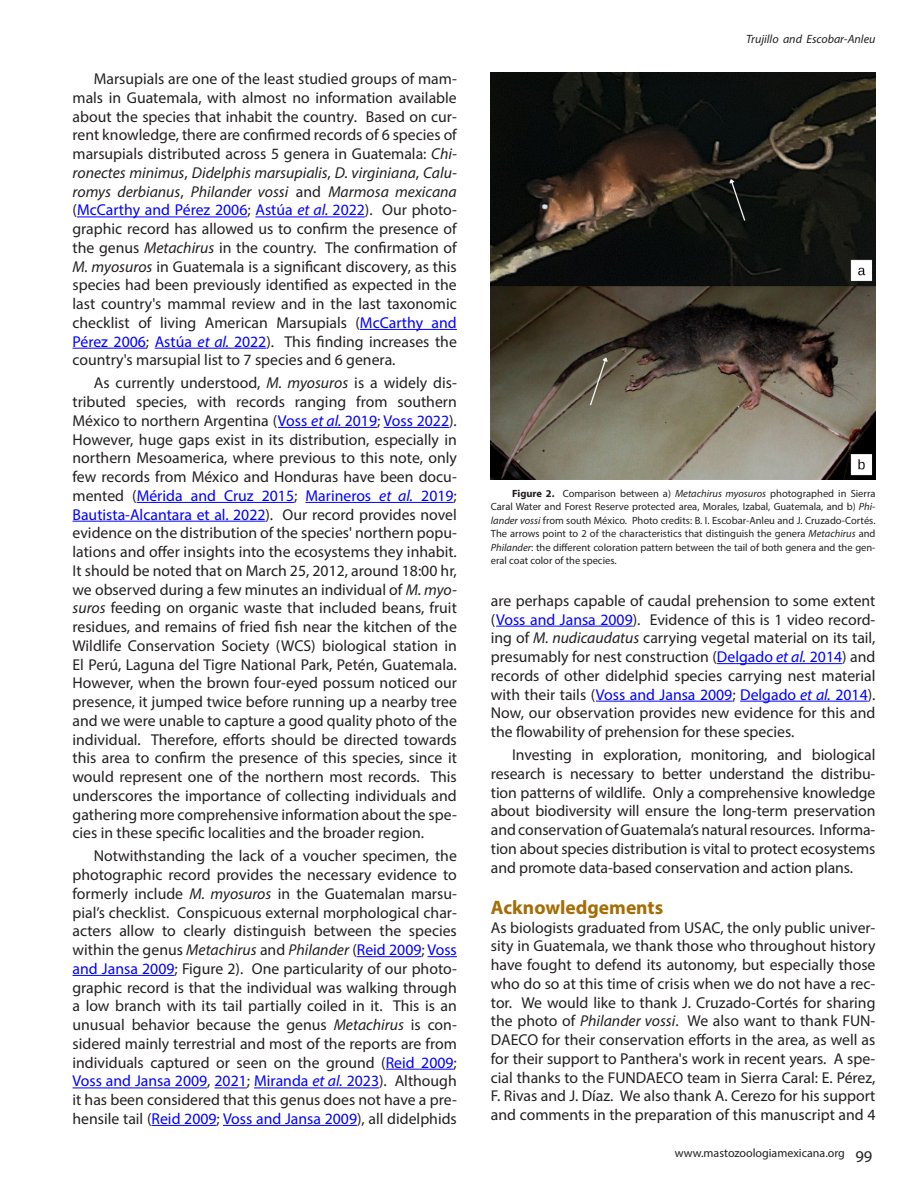
<style>
.page{position:relative;width:918px;height:1188px;background:#fff}
.page>*{position:absolute;margin:0;border:0;box-sizing:border-box;transform-origin:0 0}
.SUBTITULOS_REVISTA{font:700 19.5px "Myriad Pro";color:#a46d05}
.TextoGeneral{font:15.75px/18.8px "Myriad Pro";color:#231f20;text-align:justify}
.t1{font:12px "Myriad Pro";color:#231f20}
.t2{font:italic 12px "Myriad Pro";color:#231f20}
.Tex_Fig_yTab{font:10.5px/13.5px "Myriad Pro";color:#231f20;text-align:justify}
.s1{font-style:italic}
.s2{color:#00f}
.s3{font-style:italic;color:#00f}
.s4{font-weight:700}
.s5{font-size:16.5px}
</style>
<div class="page">
<hr style="left:77px;top:217px;width:170px;height:1px;background:#00f">
<hr style="left:255px;top:217px;width:110px;height:1px;background:#00f">
<hr style="left:360px;top:329px;width:97px;height:1px;background:#00f">
<hr style="left:73px;top:348px;width:73px;height:1px;background:#00f">
<hr style="left:155px;top:348px;width:111px;height:1px;background:#00f">
<hr style="left:278px;top:427px;width:99px;height:1px;background:#00f">
<hr style="left:384px;top:427px;width:65px;height:1px;background:#00f">
<hr style="left:137px;top:502px;width:157px;height:1px;background:#00f">
<hr style="left:305px;top:502px;width:149px;height:1px;background:#00f">
<hr style="left:73px;top:521px;width:193px;height:1px;background:#00f">
<hr style="left:357px;top:956px;width:64px;height:1px;background:#00f">
<hr style="left:427px;top:956px;width:30px;height:1px;background:#00f">
<hr style="left:73px;top:975px;width:102px;height:1px;background:#00f">
<hr style="left:386px;top:1069px;width:68px;height:1px;background:#00f">
<hr style="left:73px;top:1088px;width:134px;height:1px;background:#00f">
<hr style="left:215px;top:1088px;width:32px;height:1px;background:#00f">
<hr style="left:254px;top:1088px;width:125px;height:1px;background:#00f">
<hr style="left:152px;top:1125px;width:65px;height:1px;background:#00f">
<hr style="left:223px;top:1125px;width:134px;height:1px;background:#00f">
<hr style="left:496px;top:626px;width:137px;height:1px;background:#00f">
<hr style="left:717px;top:663px;width:125px;height:1px;background:#00f">
<hr style="left:596px;top:701px;width:136px;height:1px;background:#00f">
<hr style="left:740px;top:701px;width:128px;height:1px;background:#00f">
<img style="left:491px;top:72px;width:384px;height:407px">
<p class="TextoGeneral" style="left:73px;top:69px;width:386px;text-indent:21px">Marsupials are one of the least studied groups of mam&shy;mals in Guatemala, with almost no information available about the species that inhabit the country. Based on cur&shy;rent knowledge, there are confirmed records of 6 species of marsupials distributed across 5 genera in Guatemala: <span class="s1">Chi&shy;ronectes minimus</span>, <span class="s1">Didelphis marsupialis</span>, <span class="s1">D. virginiana</span>, <span class="s1">Calu&shy;romys derbianus</span>, <span class="s1">Philander vossi</span> and <span class="s1">Marmosa mexicana </span>(<span class="s2">McCarthy and Pérez 2006</span>; <span class="s2">Astúa</span> <span class="s3">et al.</span> <span class="s2">2022</span>). Our photo&shy;graphic record has allowed us to confirm the presence of the genus <span class="s1">Metachirus</span> in the country. The confirmation of <span class="s1">M. myosuros</span> in Guatemala is a significant discovery, as this species had been previously identified as expected in the last country's mammal review and in the last taxonomic checklist of living American Marsupials (<span class="s2">McCarthy and Pérez 2006</span>; <span class="s2">Astúa</span> <span class="s3">et al.</span> <span class="s2">2022</span>). This finding increases the country's marsupial list to 7 species and 6 genera.</p>
<p class="TextoGeneral" style="left:73px;top:373px;width:386px;text-indent:21px">As currently understood, <span class="s1">M. myosuros</span> is a widely dis&shy;tributed species, with records ranging from southern México to northern Argentina (<span class="s2">Voss</span> <span class="s3">et al.</span> <span class="s2">2019</span>; <span class="s2">Voss 2022</span>).<br>However, huge gaps exist in its distribution, especially in northern Mesoamerica, where previous to this note, only few records from México and Honduras have been docu&shy;mented (<span class="s2">Mérida and Cruz 2015</span>; <span class="s2">Marineros</span> <span class="s3">et al.</span> <span class="s2">2019</span>; <span class="s2">Bautista-Alcantara et al. 2022</span>). Our record provides novel evidence on the distribution of the species' northern popu&shy;lations and offer insights into the ecosystems they inhabit.<br>It should be noted that on March 25, 2012, around 18:00 hr, we observed during a few minutes an individual of <span class="s1">M. myo&shy;suros</span> feeding on organic waste that included beans, fruit residues, and remains of fried fish near the kitchen of the Wildlife Conservation Society (WCS) biological station in El Perú, Laguna del Tigre National Park, Petén, Guatemala.<br>However, when the brown four-eyed possum noticed our presence, it jumped twice before running up a nearby tree and we were unable to capture a good quality photo of the individual. Therefore, efforts should be directed towards this area to confirm the presence of this species, since it would represent one of the northern most records. This underscores the importance of collecting individuals and gathering more comprehensive information about the spe&shy;cies in these specific localities and the broader region.</p>
<p class="TextoGeneral" style="left:73px;top:846px;width:386px;text-indent:21px">Notwithstanding the lack of a voucher specimen, the photographic record provides the necessary evidence to formerly include <span class="s1">M. myosuros</span> in the Guatemalan marsu&shy;pial’s checklist. Conspicuous external morphological char&shy;acters allow to clearly distinguish between the species within the genus <span class="s1">Metachirus</span> and <span class="s1">Philander</span> (<span class="s2">Reid 2009</span>; <span class="s2">Voss and Jansa 2009</span>; Figure 2). One particularity of our photo&shy;graphic record is that the individual was walking through a low branch with its tail partially coiled in it. This is an unusual behavior because the genus <span class="s1">Metachirus</span> is con&shy;sidered mainly terrestrial and most of the reports are from individuals captured or seen on the ground (<span class="s2">Reid 2009</span>; <span class="s2">Voss and Jansa 2009</span>, <span class="s2">2021</span>; <span class="s2">Miranda</span> <span class="s3">et al.</span> <span class="s2">2023</span>). Although it has been considered that this genus does not have a pre&shy;hensile tail (<span class="s2">Reid 2009</span>; <span class="s2">Voss and Jansa 2009</span>), all didelphids</p>
<p class="t2" style="left:746px;top:32px;width:131px">Trujillo and Escobar-Anleu</p>
<p class="Tex_Fig_yTab" style="left:491px;top:486px;width:386px;text-indent:21px"><span class="s4">Figure 2.</span> Comparison between a) <span class="s1">Metachirus myosuros</span> photographed in Sierra Caral Water and Forest Reserve protected area, Morales, Izabal, Guatemala, and b) <span class="s1">Phi&shy;lander vossi</span> from south México. Photo credits: B. I. Escobar-Anleu and J. Cruzado-Cortés.<br>The arrows point to 2 of the characteristics that distinguish the genera <span class="s1">Metachirus</span> and <span class="s1">Philander</span>: the different coloration pattern between the tail of both genera and the gen&shy;eral coat color of the species.</p>
<p class="TextoGeneral" style="left:491px;top:591px;width:386px">are perhaps capable of caudal prehension to some extent (<span class="s2">Voss and Jansa 2009</span>). Evidence of this is 1 video record&shy;ing of <span class="s1">M. nudicaudatus</span> carrying vegetal material on its tail, presumably for nest construction (<span class="s2">Delgado</span> <span class="s3">et al.</span> <span class="s2">2014</span>) and records of other didelphid species carrying nest material with their tails (<span class="s2">Voss and Jansa 2009</span>; <span class="s2">Delgado</span> <span class="s3">et al.</span> <span class="s2">2014</span>).<br>Now, our observation provides new evidence for this and the flowability of prehension for these species.</p>
<p class="TextoGeneral" style="left:491px;top:745px;width:386px;text-indent:21px">Investing in exploration, monitoring, and biological research is necessary to better understand the distribu&shy;tion patterns of wildlife. Only a comprehensive knowledge about biodiversity will ensure the long-term preservation and conservation of Guatemala’s natural resources. Informa&shy;tion about species distribution is vital to protect ecosystems and promote data-based conservation and action plans.</p>
<p class="SUBTITULOS_REVISTA" style="left:491px;top:895px;width:174px">Acknowledgements</p>
<p class="TextoGeneral" style="left:491px;top:918px;width:386px">As biologists graduated from USAC, the only public univer&shy;sity in Guatemala, we thank those who throughout history have fought to defend its autonomy, but especially those who do so at this time of crisis when we do not have a rec&shy;tor. We would like to thank J. Cruzado-Cortés for sharing the photo of <span class="s1">Philander vossi</span>. We also want to thank FUN-DAECO for their conservation efforts in the area, as well as for their support to Panthera's work in recent years. A spe&shy;cial thanks to the FUNDAECO team in Sierra Caral: E. Pérez, F. Rivas and J. Díaz. We also thank A. Cerezo for his support and comments in the preparation of this manuscript and 4</p>
<p class="t1" style="left:675px;top:1146px;width:199px">www.mastozoologiamexicana.org <span class="s5">99</span></p>
</div>
